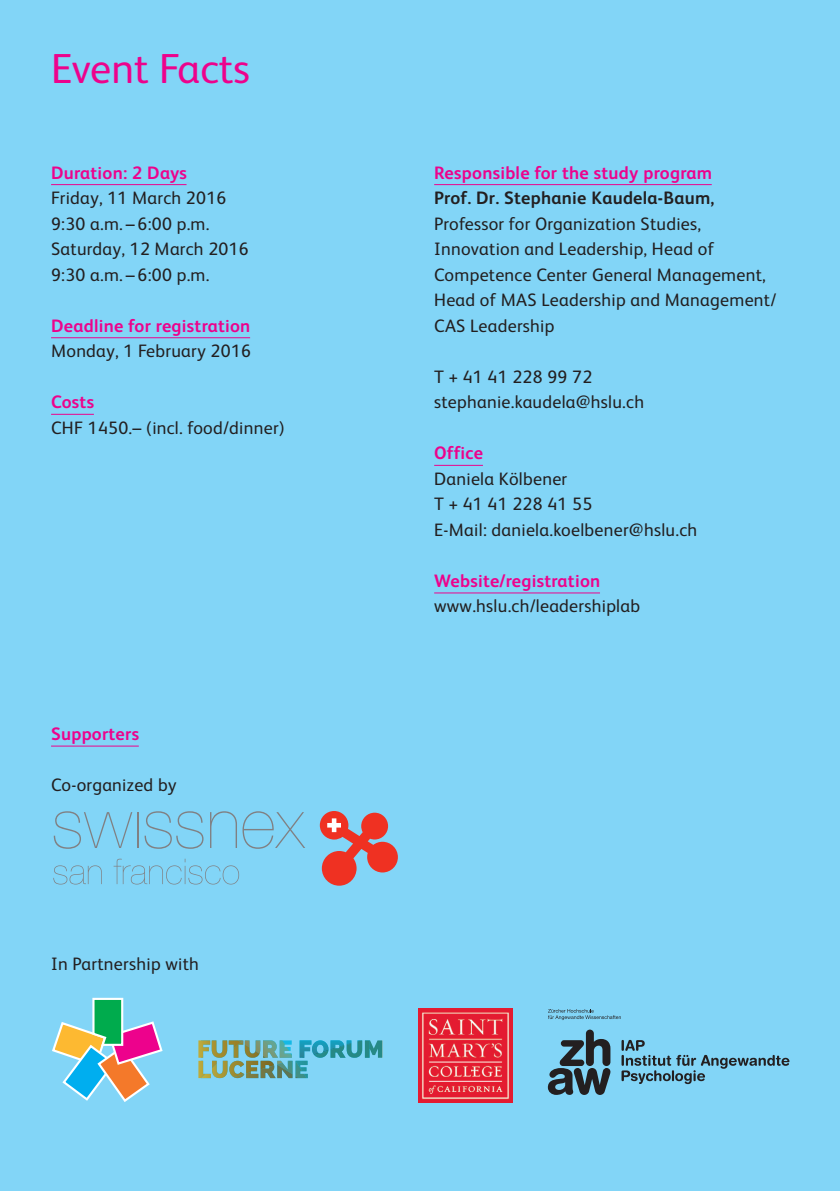
<style>
.page{position:relative;width:840px;height:1191px;background:#fff}
.page>*{position:absolute;margin:0;border:0;box-sizing:border-box;transform-origin:0 0}
.t1{font:42px "FS Albert";letter-spacing:.005em;color:#ed028c}
.t2{font:18px/25.6px "FS Albert";letter-spacing:.015em;color:#231f20}
.t3{font:700 18px "FS Albert";letter-spacing:.015em;color:#ed028c}
.t4{font:700 18px "FS Albert";letter-spacing:.015em;color:#231f20}
</style>
<div class="page">
<div style="left:0;top:0;width:839px;height:1191px;background:#82d5f7"></div>
<hr style="left:51px;top:184px;width:135px;height:1px;background:#ed028c">
<hr style="left:51px;top:337px;width:199px;height:1px;background:#ed028c">
<hr style="left:51px;top:414px;width:43px;height:1px;background:#ed028c">
<hr style="left:434px;top:184px;width:277px;height:1px;background:#ed028c">
<hr style="left:434px;top:465px;width:48px;height:1px;background:#ed028c">
<hr style="left:434px;top:592px;width:165px;height:1px;background:#ed028c">
<hr style="left:51px;top:745px;width:88px;height:1px;background:#ed028c">
<svg style="left:53px;top:865px;width:49px;height:19px"></svg>
<svg style="left:113px;top:858px;width:126px;height:26px"></svg>
<svg style="left:54px;top:811px;width:78px;height:38px"></svg>
<hr style="left:137px;top:812px;width:1px;height:36px;background:#808083">
<svg style="left:144px;top:811px;width:59px;height:38px"></svg>
<svg style="left:210px;top:811px;width:95px;height:38px"></svg>
<svg style="left:319px;top:811px;width:78px;height:74px"></svg>
<svg style="left:52px;top:997px;width:111px;height:105px"></svg>
<img style="left:198px;top:1040px;width:2px;height:38px">
<svg style="left:200px;top:1040px;width:183px;height:38px"></svg>
<img style="left:418px;top:1008px;width:94px;height:94px">
<svg style="left:621px;top:1040px;width:168px;height:44px"></svg>
<svg style="left:547px;top:1029px;width:63px;height:66px"></svg>
<svg style="left:548px;top:1009px;width:72px;height:11px"></svg>
<h1 class="t1" style="left:51px;top:41px;width:200px">Event Facts</h1>
<p class="t3" style="left:51px;top:160px;width:137px">Duration: 2 Days</p>
<p class="t2" style="left:51px;top:184px;width:199px">Friday, 11 March 2016<br>9:30 a.m. – 6:00 p.m.<br>Saturday, 12 March 2016<br>9:30 a.m. – 6:00 p.m.</p>
<p class="t3" style="left:51px;top:313px;width:201px">Deadline for registration</p>
<p class="t2" style="left:51px;top:337px;width:201px">Monday, 1 February 2016</p>
<p class="t3" style="left:51px;top:390px;width:45px">Costs</p>
<p class="t2" style="left:51px;top:414px;width:235px">CHF 1450.– (incl. food/dinner)</p>
<p class="t3" style="left:51px;top:721px;width:89px">Supporters</p>
<p class="t2" style="left:51px;top:771px;width:127px">Co-organized by</p>
<p class="t2" style="left:51px;top:950px;width:149px">In Partnership with</p>
<p class="t3" style="left:434px;top:160px;width:279px">Responsible for the study program</p>
<p class="t4" style="left:434px;top:186px;width:282px">Prof. Dr. Stephanie Kaudela-Baum,</p>
<p class="t2" style="left:434px;top:210px;width:343px">Professor for Organization Studies, Innovation and Leadership, Head of Competence Center General Management, Head of MAS Leadership and Management/ CAS Leadership</p>
<p class="t2" style="left:434px;top:363px;width:211px">T + 41 41 228 99 72 stephanie.kaudela@hslu.ch</p>
<p class="t3" style="left:434px;top:441px;width:50px">Office</p>
<p class="t2" style="left:434px;top:465px;width:264px">Daniela Kölbener<br>T + 41 41 228 41 55<br>E-Mail: daniela.koelbener@hslu.ch</p>
<p class="t3" style="left:434px;top:568px;width:167px">Website/registration</p>
<p class="t2" style="left:434px;top:592px;width:207px">www.hslu.ch/leadershiplab</p>
</div>
